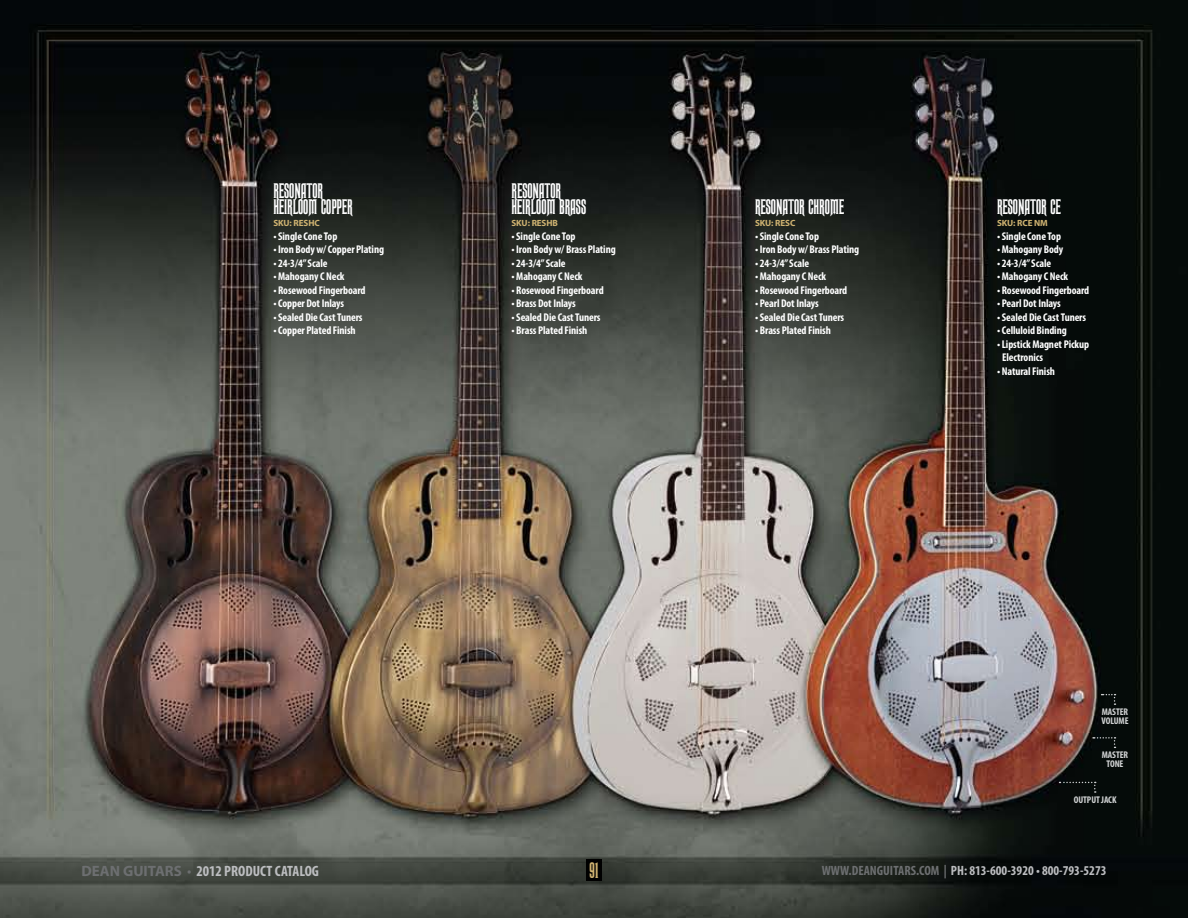
<style>
.page{position:relative;width:1188px;height:918px;background:#fff}
.page>*{position:absolute;margin:0;border:0;box-sizing:border-box;transform-origin:0 0}
.t1{font:22.5px "Ravenscroft";color:#d0b371}
.t2{font:21px/16.5px "Ravenscroft";letter-spacing:-.005em;color:#fff}
.t3{font:700 condensed 15px "Myriad Pro";color:#bcbdc0}
.t4{font:700 condensed 13.5px "Myriad Pro";color:#bcbdc0}
.t5{font:700 condensed 11.25px/13.5px "Myriad Pro";letter-spacing:-.01em;color:#fff}
.t6{font:700 condensed 9.75px/9px "Myriad Pro";letter-spacing:-.01em;color:#d1d3d4}
.t7{font:700 9px "Myriad Pro";letter-spacing:-.01em;color:#d0b371}
.s1{font-stretch:normal;color:#6d6f71}
.s2{color:#6d6f71}
</style>
<div class="page">
<img style="left:0;top:0;width:1188px;height:918px">
<div style="left:586px;top:860px;width:16px;height:21px;background:#000"></div>
<svg style="left:1060px;top:782px;width:36px;height:11px"></svg>
<svg style="left:1102px;top:694px;width:14px;height:11px"></svg>
<svg style="left:1093px;top:737px;width:23px;height:11px"></svg>
<h2 class="t2" style="left:273px;top:182px;width:81px">RESONATOR<br>HEIRLOOM COPPER</h2>
<p class="t7" style="left:273px;top:217px;width:48px">SKU: RESHC</p>
<p class="t5" style="left:273px;top:229px;width:66px">• Single Cone Top</p>
<p class="t5" style="left:273px;top:243px;width:112px">• Iron Body w/ Copper Plating</p>
<p class="t5" style="left:273px;top:256px;width:56px">• 24-3/4” Scale</p>
<p class="t5" style="left:273px;top:270px;width:73px">• Mahogany C Neck</p>
<p class="t5" style="left:273px;top:283px;width:94px">• Rosewood Fingerboard</p>
<p class="t5" style="left:273px;top:297px;width:72px">• Copper Dot Inlays</p>
<p class="t5" style="left:273px;top:310px;width:91px">• Sealed Die Cast Tuners</p>
<p class="t5" style="left:273px;top:324px;width:84px">• Copper Plated Finish</p>
<h2 class="t2" style="left:511px;top:182px;width:76px">RESONATOR<br>HEIRLOOM BRASS</h2>
<p class="t7" style="left:511px;top:217px;width:48px">SKU: RESHB</p>
<p class="t5" style="left:511px;top:229px;width:66px">• Single Cone Top</p>
<p class="t5" style="left:511px;top:243px;width:106px">• Iron Body w/ Brass Plating</p>
<p class="t5" style="left:511px;top:256px;width:56px">• 24-3/4” Scale</p>
<p class="t5" style="left:511px;top:270px;width:73px">• Mahogany C Neck</p>
<p class="t5" style="left:511px;top:283px;width:94px">• Rosewood Fingerboard</p>
<p class="t5" style="left:511px;top:297px;width:66px">• Brass Dot Inlays</p>
<p class="t5" style="left:511px;top:310px;width:91px">• Sealed Die Cast Tuners</p>
<p class="t5" style="left:511px;top:324px;width:77px">• Brass Plated Finish</p>
<h2 class="t2" style="left:755px;top:198px;width:91px">RESONATOR CHROME</h2>
<p class="t7" style="left:755px;top:217px;width:42px">SKU: RESC</p>
<p class="t5" style="left:755px;top:229px;width:66px">• Single Cone Top</p>
<p class="t5" style="left:755px;top:243px;width:106px">• Iron Body w/ Brass Plating</p>
<p class="t5" style="left:755px;top:256px;width:56px">• 24-3/4” Scale</p>
<p class="t5" style="left:755px;top:270px;width:73px">• Mahogany C Neck</p>
<p class="t5" style="left:755px;top:283px;width:94px">• Rosewood Fingerboard</p>
<p class="t5" style="left:755px;top:297px;width:65px">• Pearl Dot Inlays</p>
<p class="t5" style="left:755px;top:310px;width:91px">• Sealed Die Cast Tuners</p>
<p class="t5" style="left:755px;top:324px;width:77px">• Brass Plated Finish</p>
<h2 class="t2" style="left:997px;top:198px;width:66px">RESONATOR CE</h2>
<p class="t7" style="left:997px;top:217px;width:52px">SKU: RCE NM</p>
<p class="t5" style="left:997px;top:229px;width:66px">• Single Cone Top</p>
<p class="t5" style="left:997px;top:243px;width:68px">• Mahogany Body</p>
<p class="t5" style="left:997px;top:256px;width:56px">• 24-3/4” Scale</p>
<p class="t5" style="left:997px;top:270px;width:73px">• Mahogany C Neck</p>
<p class="t5" style="left:997px;top:283px;width:94px">• Rosewood Fingerboard</p>
<p class="t5" style="left:997px;top:297px;width:65px">• Pearl Dot Inlays</p>
<p class="t5" style="left:997px;top:310px;width:91px">• Sealed Die Cast Tuners</p>
<p class="t5" style="left:997px;top:324px;width:71px">• Celluloid Binding</p>
<p class="t5" style="left:1002px;top:337px;width:89px;text-indent:-5px">• Lipstick Magnet Pickup<br>Electronics</p>
<p class="t5" style="left:997px;top:364px;width:60px">• Natural Finish</p>
<h3 class="t3" style="left:81px;top:862px;width:239px"><span class="s1">DEAN GUITARS</span> <span class="s2">•</span> 2012 PRODUCT CATALOG</h3>
<p class="t6" style="left:1101px;top:707px;width:29px">MASTER<br>VOLUME</p>
<p class="t6" style="left:1102px;top:750px;width:28px;text-align:center">MASTER<br>TONE</p>
<p class="t6" style="left:1074px;top:795px;width:44px">OUTPUT JACK</p>
<h1 class="t1" style="left:589px;top:856px;width:11px">91</h1>
<p class="t4" style="left:822px;top:863px;width:286px"><span class="s2">WWW.DEANGUITARS.COM |</span> PH: 813-600-3920 • 800-793-5273</p>
</div>
